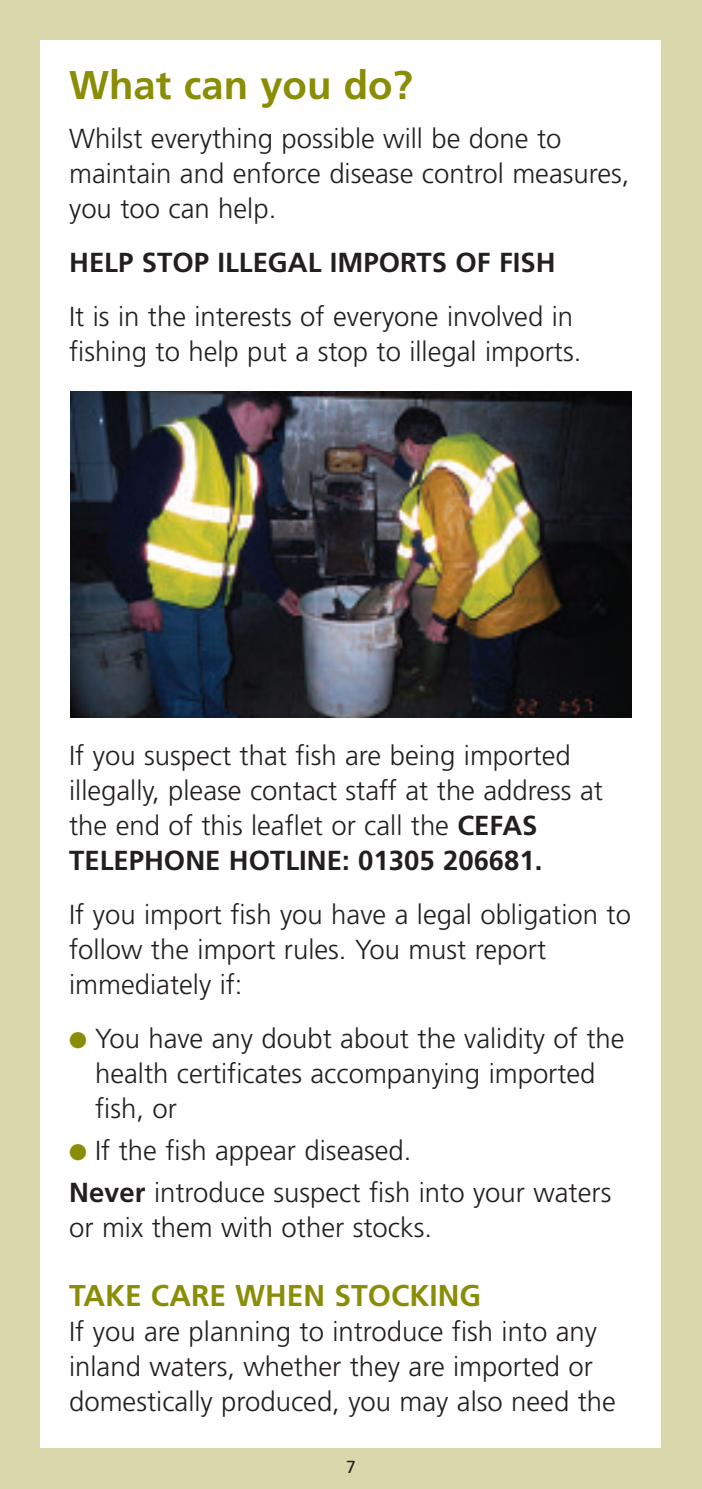
<style>
.page{position:relative;width:702px;height:1489px;background:#fff}
.page>*{position:absolute;margin:0;border:0;box-sizing:border-box;transform-origin:0 0}
.t1{font:700 40px "Frutiger";color:#8a8d06}
.t2{font:700 30px "Frutiger";color:#8a8d06}
.t3{font:300 27.5px/35px "Frutiger";color:#231f20}
.t4{font:700 27.5px "Frutiger";color:#231f20}
.t5{font:17.5px "Frutiger";color:#231f20}
.s1{font-weight:700}
.s2{color:#8a8d06}
</style>
<div class="page">
<div style="left:0;top:0;width:702px;height:1488px;background:#d8d8ab"></div>
<div style="left:41px;top:41px;width:620px;height:1406px;background:#fff"></div>
<img style="left:71px;top:391px;width:560px;height:326px">
<h1 class="t1" style="left:69px;top:69px;width:345px">What can you do?</h1>
<p class="t3" style="left:69px;top:123px;width:562px">Whilst everything possible will be done to maintain and enforce disease control measures, you too can help.</p>
<p class="t4" style="left:69px;top:251px;width:488px">HELP STOP ILLEGAL IMPORTS OF FISH</p>
<p class="t3" style="left:69px;top:301px;width:513px">It is in the interests of everyone involved in fishing to help put a stop to illegal imports.</p>
<p class="t3" style="left:69px;top:740px;width:535px">If you suspect that fish are being imported illegally, please contact staff at the address at the end of this leaflet or call the <span class="s1">CEFAS TELEPHONE HOTLINE: 01305 206681.</span></p>
<p class="t3" style="left:69px;top:898px;width:563px">If you import fish you have a legal obligation to follow the import rules. You must report immediately if:</p>
<p class="t3" style="left:95px;top:1022px;width:531px;text-indent:-26px"><span class="s2">●</span> You have any doubt about the validity of the health certificates accompanying imported fish, or</p>
<p class="t3" style="left:69px;top:1131px;width:543px;line-height:42px"><span class="s2">●</span> If the fish appear diseased.<br><span class="s1">Never</span> introduce suspect fish into your waters</p>
<p class="t3" style="left:69px;top:1211px;width:364px">or mix them with other stocks.</p>
<p class="t2" style="left:69px;top:1283px;width:413px">TAKE CARE WHEN STOCKING</p>
<p class="t3" style="left:69px;top:1316px;width:548px">If you are planning to introduce fish into any inland waters, whether they are imported or domestically produced, you may also need the</p>
<p class="t5" style="left:346px;top:1459px;width:11px">7</p>
</div>
